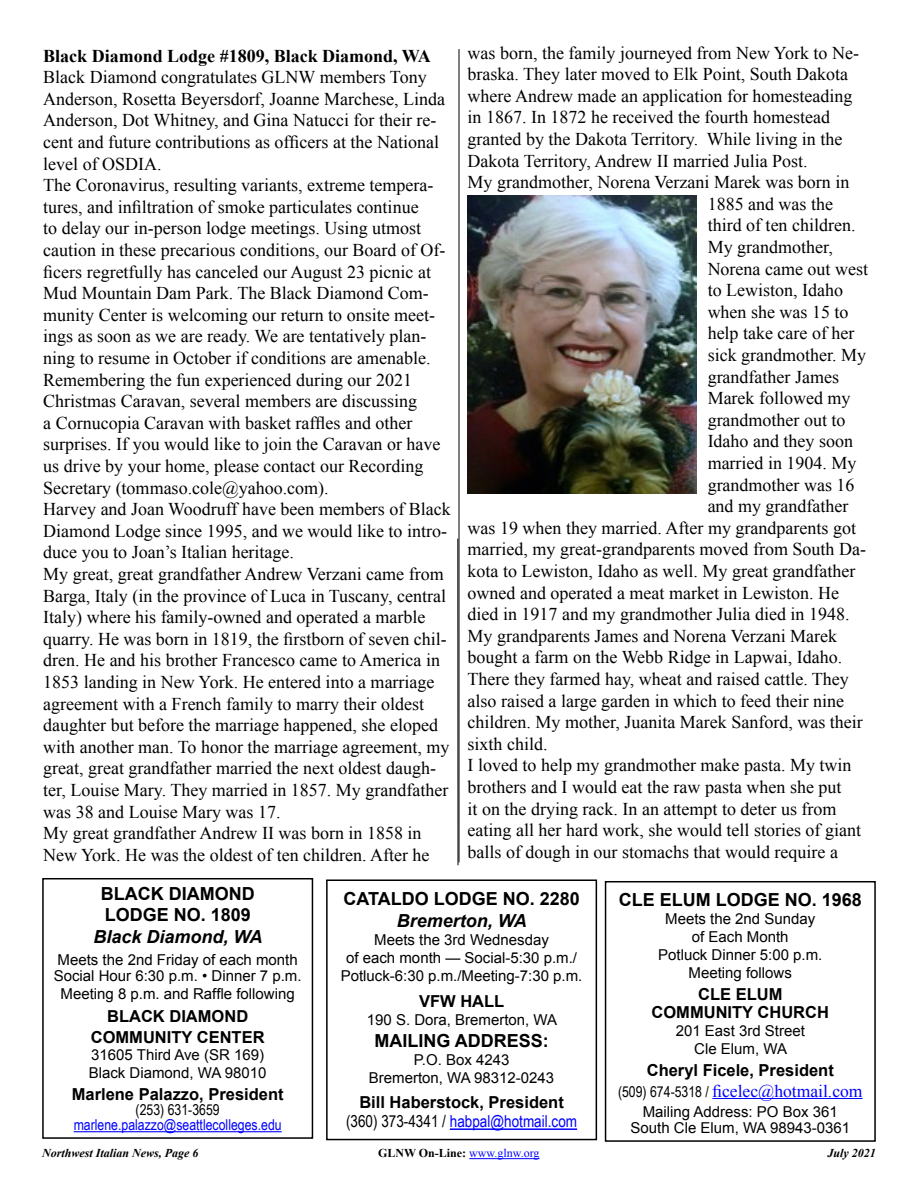
<style>
.page{position:relative;width:918px;height:1188px;background:#fff}
.page>*{position:absolute;margin:0;border:0;box-sizing:border-box;transform-origin:0 0}
.t1{font:18px/21.6px "Times New Roman";color:#000}
.t2{font:700 18px/21.6px "Arial";color:#000}
.t3{font:700 18px "Times New Roman";color:#000}
.t4{font:italic 700 18px "Arial";color:#000}
.t5{font:17.55px "Times New Roman";color:#00f}
.t6{font:700 16.5px/21.6px "Arial";color:#000;text-align:center}
.t7{font:16.5px "Arial Narrow";color:#00f}
.t8{font:15px/18px "Arial";color:#000;text-align:center}
.t9{font:15px "Arial Narrow";color:#00f}
.t10{font:15px "Arial Narrow";color:#000}
.t11{font:italic 700 12px "Times New Roman";color:#000}
.t12{font:700 12px "Times New Roman";color:#000}
.s1{color:#000}
.s2{font-family:"Arial Narrow";font-size:15px;color:#000}
.s3{font-weight:400;color:#00f}
</style>
<div class="page">
<hr style="left:469px;top:1158px;width:70px;height:1px;background:#00f">
<hr style="left:74px;top:1131px;width:208px;height:1px;background:#00f">
<div style="left:42px;top:878px;width:271px;height:261px;border:2px solid #000"></div>
<hr style="left:450px;top:1128px;width:127px;height:2px;background:#00f">
<div style="left:326px;top:879px;width:271px;height:261px;border:2px solid #000"></div>
<hr style="left:712px;top:1098px;width:151px;height:1px;background:#00f">
<div style="left:605px;top:881px;width:271px;height:261px;border:2px solid #000"></div>
<hr style="left:459px;top:49px;width:1px;height:813px;background:#000">
<hr style="left:458px;top:539px;width:1px;height:326px;background:#000">
<img style="left:468px;top:195px;width:229px;height:298px">
<p class="t3" style="left:43px;top:43px;width:389px">Black Diamond Lodge #1809, Black Diamond, WA</p>
<p class="t1" style="left:43px;top:66px;width:409px">Black Diamond congratulates GLNW members Tony Anderson, Rosetta Beyersdorf, Joanne Marchese, Linda Anderson, Dot Whitney, and Gina Natucci for their re&shy;cent and future contributions as officers at the National level of OSDIA.<br>The Coronavirus, resulting variants, extreme tempera&shy;tures, and infiltration of smoke particulates continue<br>to delay our in-person lodge meetings. Using utmost caution in these precarious conditions, our Board of Of&shy;ficers regretfully has canceled our August 23 picnic at Mud Mountain Dam Park. The Black Diamond Com&shy;munity Center is welcoming our return to onsite meet&shy;ings as soon as we are ready. We are tentatively plan&shy;ning to resume in October if conditions are amenable.<br>Remembering the fun experienced during our 2021<br>Christmas Caravan, several members are discussing<br>a Cornucopia Caravan with basket raffles and other surprises. If you would like to join the Caravan or have us drive by your home, please contact our Recording Secretary (tommaso.cole@yahoo.com).<br>Harvey and Joan Woodruff have been members of Black Diamond Lodge since 1995, and we would like to intro&shy;duce you to Joan’s Italian heritage.<br>My great, great grandfather Andrew Verzani came from Barga, Italy (in the province of Luca in Tuscany, central Italy) where his family-owned and operated a marble quarry. He was born in 1819, the firstborn of seven chil&shy;dren. He and his brother Francesco came to America in 1853 landing in New York. He entered into a marriage agreement with a French family to marry their oldest daughter but before the marriage happened, she eloped with another man. To honor the marriage agreement, my great, great grandfather married the next oldest daugh&shy;ter, Louise Mary. They married in 1857. My grandfather was 38 and Louise Mary was 17.<br>My great grandfather Andrew II was born in 1858 in New York. He was the oldest of ten children. After he</p>
<p class="t1" style="left:468px;top:42px;width:393px">was born, the family journeyed from New York to Ne-</p>
<p class="t1" style="left:468px;top:63px;width:382px">braska. They later moved to Elk Point, South Dakota</p>
<p class="t1" style="left:468px;top:85px;width:386px">where Andrew made an application for homesteading</p>
<p class="t1" style="left:468px;top:106px;width:364px">in 1867. In 1872 he received the fourth homestead</p>
<p class="t1" style="left:468px;top:128px;width:376px">granted by the Dakota Territory. While living in the</p>
<p class="t1" style="left:468px;top:150px;width:342px">Dakota Territory, Andrew II married Julia Post.</p>
<p class="t1" style="left:468px;top:171px;width:383px">My grandmother, Norena Verzani Marek was born in</p>
<p class="t1" style="left:708px;top:193px;width:127px">1885 and was the</p>
<p class="t1" style="left:708px;top:214px;width:149px">third of ten children.</p>
<p class="t1" style="left:708px;top:236px;width:127px">My grandmother,</p>
<p class="t1" style="left:708px;top:258px;width:162px">Norena came out west</p>
<p class="t1" style="left:708px;top:279px;width:137px">to Lewiston, Idaho</p>
<p class="t1" style="left:708px;top:301px;width:142px">when she was 15 to</p>
<p class="t1" style="left:708px;top:322px;width:148px">help take care of her</p>
<p class="t1" style="left:708px;top:344px;width:160px">sick grandmother. My</p>
<p class="t1" style="left:708px;top:366px;width:133px">grandfather James</p>
<p class="t1" style="left:708px;top:387px;width:144px">Marek followed my</p>
<p class="t1" style="left:708px;top:409px;width:139px">grandmother out to</p>
<p class="t1" style="left:708px;top:430px;width:147px">Idaho and they soon</p>
<p class="t1" style="left:708px;top:452px;width:150px">married in 1904. My</p>
<p class="t1" style="left:708px;top:474px;width:148px">grandmother was 16</p>
<p class="t1" style="left:708px;top:495px;width:142px">and my grandfather</p>
<p class="t1" style="left:468px;top:517px;width:390px">was 19 when they married. After my grandparents got</p>
<p class="t1" style="left:468px;top:538px;width:400px">married, my great-grandparents moved from South Da-</p>
<p class="t1" style="left:468px;top:560px;width:389px">kota to Lewiston, Idaho as well. My great grandfather</p>
<p class="t1" style="left:468px;top:582px;width:373px">owned and operated a meat market in Lewiston. He</p>
<p class="t1" style="left:468px;top:603px;width:383px">died in 1917 and my grandmother Julia died in 1948.</p>
<p class="t1" style="left:468px;top:625px;width:371px">My grandparents James and Norena Verzani Marek</p>
<p class="t1" style="left:468px;top:646px;width:376px">bought a farm on the Webb Ridge in Lapwai, Idaho.</p>
<p class="t1" style="left:468px;top:668px;width:383px">There they farmed hay, wheat and raised cattle. They</p>
<p class="t1" style="left:468px;top:690px;width:378px">also raised a large garden in which to feed their nine</p>
<p class="t1" style="left:468px;top:711px;width:397px">children. My mother, Juanita Marek Sanford, was their</p>
<p class="t1" style="left:468px;top:733px;width:82px">sixth child.</p>
<p class="t1" style="left:468px;top:754px;width:385px">I loved to help my grandmother make pasta. My twin</p>
<p class="t1" style="left:468px;top:776px;width:375px">brothers and I would eat the raw pasta when she put</p>
<p class="t1" style="left:468px;top:798px;width:370px">it on the drying rack. In an attempt to deter us from</p>
<p class="t1" style="left:468px;top:819px;width:395px">eating all her hard work, she would tell stories of giant</p>
<p class="t1" style="left:468px;top:841px;width:372px">balls of dough in our stomachs that would require a</p>
<p class="t2" style="left:101px;top:883px;width:155px">BLACK DIAMOND<br>LODGE NO. 1809</p>
<p class="t4" style="left:94px;top:925px;width:171px">Black Diamond, WA</p>
<p class="t8" style="left:54px;top:951px;width:249px;line-height:16.5px;text-align:left">Meets the 2nd Friday of each month<br>Social Hour 6:30 p.m. • Dinner 7 p.m.</p>
<p class="t8" style="left:61px;top:985px;width:236px">Meeting 8 p.m. and Raffle following</p>
<p class="t6" style="left:91px;top:1006px;width:175px">BLACK DIAMOND<br>COMMUNITY CENTER</p>
<p class="t8" style="left:89px;top:1046px;width:179px;text-align:left">31605 Third Ave (SR 169)<br>Black Diamond, WA 98010</p>
<p class="t6" style="left:72px;top:1084px;width:213px">Marlene Palazzo, President</p>
<p class="t10" style="left:136px;top:1099px;width:86px">(253) 631-3659</p>
<p class="t9" style="left:74px;top:1114px;width:210px">marlene.palazzo@seattlecolleges.edu</p>
<p class="t2" style="left:343px;top:889px;width:238px">CATALDO LODGE NO. 2280</p>
<p class="t4" style="left:397px;top:909px;width:132px">Bremerton, WA</p>
<p class="t8" style="left:341px;top:931px;width:243px">Meets the 3rd Wednesday<br>of each month — Social-5:30 p.m./<br>Potluck-6:30 p.m./Meeting-7:30 p.m.</p>
<p class="t6" style="left:419px;top:991px;width:87px">VFW HALL</p>
<p class="t8" style="left:367px;top:1010px;width:192px">190 S. Dora, Bremerton, WA</p>
<p class="t2" style="left:374px;top:1031px;width:176px">MAILING ADDRESS:</p>
<p class="t8" style="left:369px;top:1051px;width:187px">P.O. Box 4243<br>Bremerton, WA 98312-0243</p>
<p class="t6" style="left:359px;top:1092px;width:206px">Bill Haberstock, President</p>
<p class="t7" style="left:346px;top:1110px;width:233px"><span class="s1">(360) 373-4341 /</span> habpal@hotmail.com</p>
<p class="t2" style="left:619px;top:890px;width:245px">CLE ELUM LODGE NO. 1968</p>
<p class="t8" style="left:658px;top:910px;width:166px">Meets the 2nd Sunday of Each Month<br>Potluck Dinner 5:00 p.m.<br>Meeting follows</p>
<p class="t6" style="left:652px;top:985px;width:179px;line-height:18px">CLE ELUM<br>COMMUNITY CHURCH</p>
<p class="t8" style="left:676px;top:1021px;width:131px">201 East 3rd Street<br>Cle Elum, WA</p>
<p class="t6" style="left:647px;top:1059px;width:189px">Cheryl Ficele, President</p>
<p class="t5" style="left:618px;top:1079px;width:246px"><span class="s2">(509) 674-5318 /</span> ficelec@hotmail.com</p>
<p class="t8" style="left:631px;top:1104px;width:221px;line-height:16.5px">Mailing Address: PO Box 361<br>South Cle Elum, WA 98943-0361</p>
<p class="t11" style="left:42px;top:1145px;width:158px">Northwest Italian News, Page 6</p>
<p class="t12" style="left:378px;top:1145px;width:163px">GLNW On-Line: <span class="s3">www.glnw.org</span></p>
<p class="t11" style="left:827px;top:1145px;width:50px">July 2021</p>
</div>
